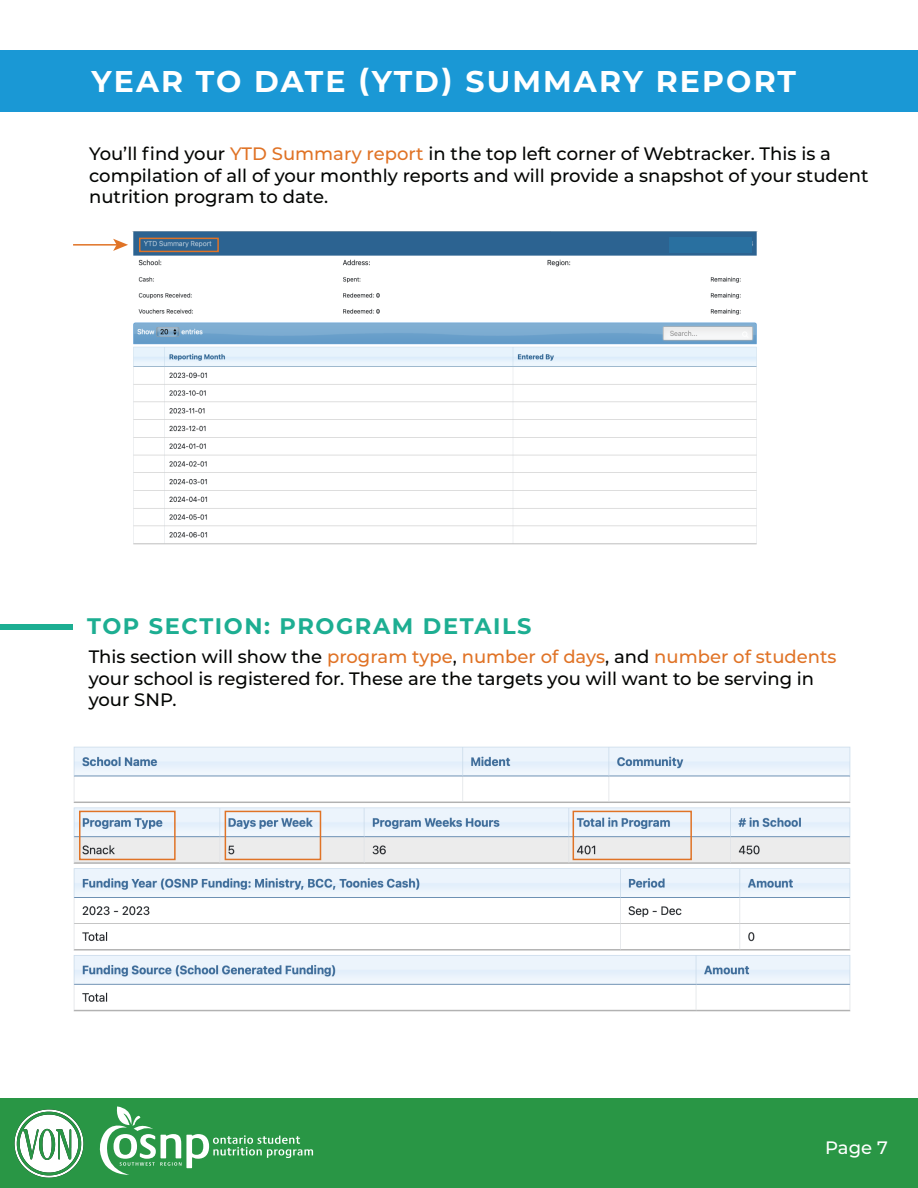
<style>
.page{position:relative;width:918px;height:1188px;background:#fff}
.page>*{position:absolute;margin:0;border:0;box-sizing:border-box;transform-origin:0 0}
.t1{font:700 30px "Montserrat";letter-spacing:.07em;color:#fff}
.t2{font:700 22.5px "Montserrat";letter-spacing:.07em;color:#1dae92}
.t3{font:500 18px/21.6px "Montserrat";color:#040503}
.t4{font:500 18px "Montserrat";color:#fff}
.s1{color:#e07326}
</style>
<div class="page">
<div style="left:0;top:50px;width:918px;height:61px;background:#1a98d5"></div>
<div style="left:0;top:1098px;width:918px;height:89px;background:#299645"></div>
<img style="left:0;top:1109px;width:98px;height:79px">
<svg style="left:95px;top:1106px;width:218px;height:69px"></svg>
<img style="left:133px;top:232px;width:624px;height:313px">
<div style="left:155px;top:274px;width:39px;height:12px;background:#fff"></div>
<div style="left:164px;top:258px;width:82px;height:16px;background:#fff"></div>
<div style="left:573px;top:258px;width:82px;height:16px;background:#fff"></div>
<div style="left:669px;top:237px;width:83px;height:16px;background:#2970a0"></div>
<div style="left:139px;top:238px;width:80px;height:14px;border:2px solid #e07326"></div>
<div style="left:370px;top:259px;width:75px;height:10px;background:#fff"></div>
<hr style="left:73px;top:244px;width:44px;height:2px;background:#e07326">
<svg style="left:113px;top:239px;width:15px;height:12px"></svg>
<img style="left:73px;top:746px;width:778px;height:266px">
<div style="left:80px;top:783px;width:153px;height:16px;background:#fff"></div>
<div style="left:469px;top:783px;width:118px;height:16px;background:#fff"></div>
<div style="left:616px;top:783px;width:117px;height:16px;background:#fff"></div>
<div style="left:744px;top:904px;width:94px;height:15px;background:#fff"></div>
<div style="left:79px;top:811px;width:97px;height:49px;border:2px solid #e07326"></div>
<div style="left:225px;top:811px;width:96px;height:49px;border:2px solid #e07326"></div>
<div style="left:573px;top:811px;width:119px;height:49px;border:2px solid #e07326"></div>
<div style="left:0;top:624px;width:72px;height:6px;background:#1dae92"></div>
<h1 class="t1" style="left:92px;top:60px;width:706px">YEAR TO DATE (YTD) SUMMARY REPORT</h1>
<p class="t3" style="left:89px;top:142px;width:781px">You’ll find your <span class="s1">YTD Summary report</span> in the top left corner of Webtracker. This is a compilation of all of your monthly reports and will provide a snapshot of your student nutrition program to date.</p>
<p class="t2" style="left:87px;top:609px;width:446px">TOP SECTION: PROGRAM DETAILS</p>
<p class="t3" style="left:89px;top:645px;width:749px">This section will show the <span class="s1">program type</span>, <span class="s1">number of days</span>, and <span class="s1">number of students </span>your school is registered for. These are the targets you will want to be serving in your SNP.</p>
<p class="t4" style="left:825px;top:1135px;width:64px">Page 7</p>
</div>
